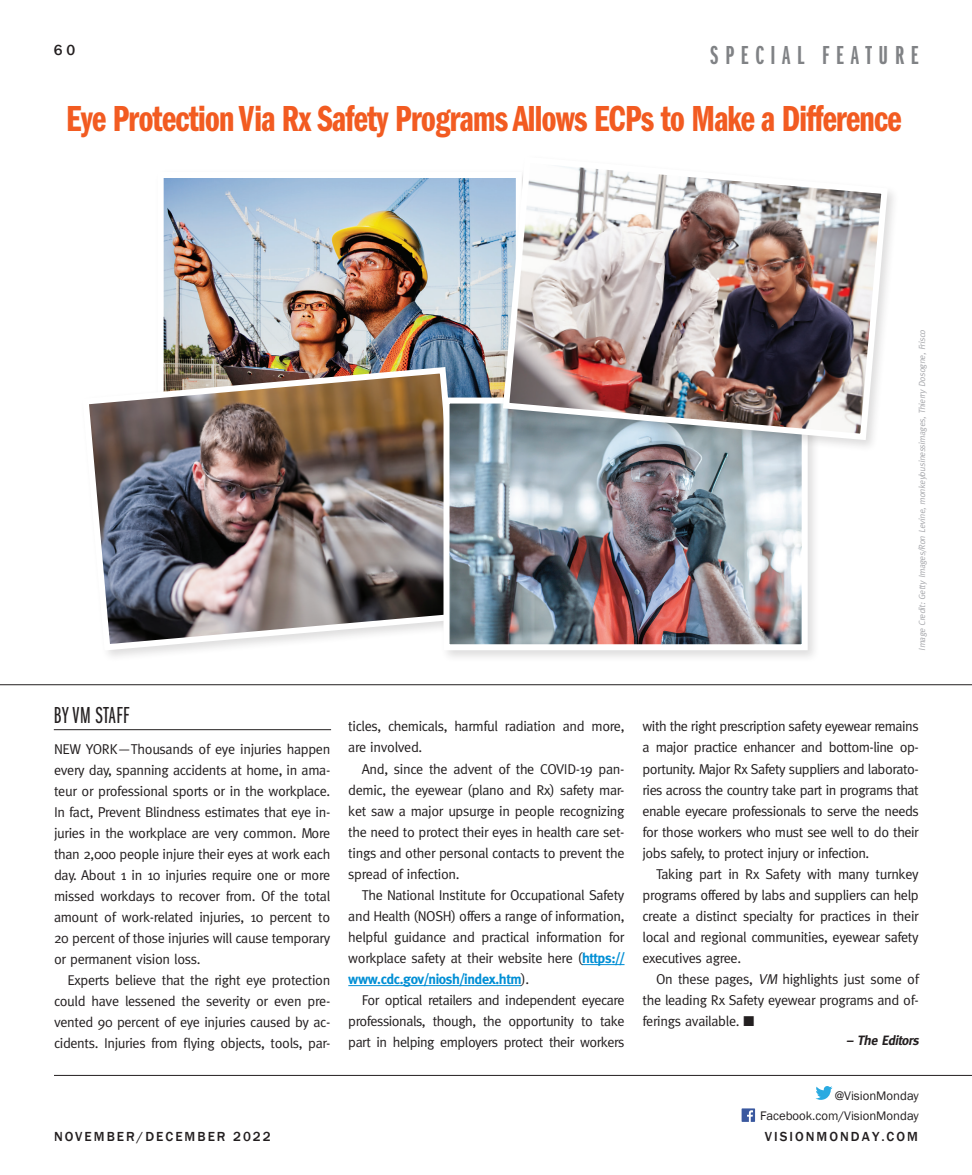
<style>
.page{position:relative;width:972px;height:1175px;background:#fff}
.page>*{position:absolute;margin:0;border:0;box-sizing:border-box;transform-origin:0 0}
.t1{font:37.5px "Franklin Gothic Demi Cmpr";letter-spacing:-.02em;color:#f25b21}
.category{font:27px "Franklin Gothic Demi X Cmpr";letter-spacing:.25em;color:#808285}
.Author_Byline{font:24px "Franklin Gothic Book X Cmpr";letter-spacing:.025em;color:#231f20}
.CATEGORY{font:500 15px "Franklin Gothic";color:#231f20}
.t2{font:14.25px/21px "Meta";letter-spacing:-.025em;color:#231f20;text-align:justify}
.CATEGORY-2{font:500 13.5px "Franklin Gothic";letter-spacing:.15em;color:#231f20}
.t3{font:italic 700 13.5px "Meta";color:#231f20}
.t4{font:12.75px "Franklin Gothic";color:#231f20}
.body_copy{font:italic 9px "Meta";color:#a8a9ad}
.s1{font-weight:700;color:#008fd5}
.s2{font-style:italic}
</style>
<div class="page">
<hr style="left:0;top:684px;width:972px;height:1px;background:#231f20">
<hr style="left:54px;top:1075px;width:918px;height:1px;background:#231f20">
<svg style="left:742px;top:1108px;width:13px;height:13px"></svg>
<svg style="left:815px;top:1086px;width:18px;height:13px"></svg>
<hr style="left:582px;top:964px;width:43px;height:1px;background:#008fd5">
<hr style="left:348px;top:985px;width:173px;height:1px;background:#008fd5">
<hr style="left:54px;top:729px;width:277px;height:1px;background:#231f20">
<img style="left:165px;top:179px;width:335px;height:215px">
<div style="left:158px;top:172px;width:364px;height:253px;border:6px solid #fff"></div>
<div style="left:80px;top:364px;width:400px;height:299px;background:#231f20;opacity:.15"></div>
<img style="left:80px;top:364px;width:391px;height:289px">
<div style="left:440px;top:394px;width:381px;height:269px;background:#231f20;opacity:.15"></div>
<img style="left:451px;top:404px;width:350px;height:239px">
<div style="left:444px;top:397px;width:364px;height:253px;border:6px solid #fff"></div>
<div style="left:500px;top:154px;width:400px;height:298px;background:#231f20;opacity:.15"></div>
<img style="left:500px;top:154px;width:391px;height:289px">
<p class="CATEGORY" style="left:54px;top:40px;width:23px">60</p>
<p class="category" style="left:710px;top:41px;width:210px">SPECIAL FEATURE</p>
<p class="t1" style="left:66px;top:98px;width:837px">Eye Protection Via Rx Safety Programs Allows ECPs to Make a Difference</p>
<p class="body_copy" style="left:917px;top:650px;width:324px;rotate:-90deg">Image Credit: Getty Images/Ron Levine, monkeybusinessimages, Thierry Dosogne, Frisco</p>
<p class="Author_Byline" style="left:54px;top:702px;width:77px">BY VM STAFF</p>
<p class="t2" style="left:54px;top:738px;width:278px">NEW YORK—Thousands of eye injuries happen every day, spanning accidents at home, in ama&shy;teur or professional sports or in the workplace.<br>In fact, Prevent Blindness estimates that eye in&shy;juries in the workplace are very common. More than 2,000 people injure their eyes at work each day. About 1 in 10 injuries require one or more missed workdays to recover from. Of the total amount of work-related injuries, 10 percent to 20 percent of those injuries will cause temporary or permanent vision loss.</p>
<p class="t2" style="left:54px;top:969px;width:278px;text-indent:14px">Experts believe that the right eye protection could have lessened the severity or even pre&shy;vented 90 percent of eye injuries caused by ac&shy;cidents. Injuries from flying objects, tools, par-</p>
<p class="t2" style="left:348px;top:716px;width:278px">ticles, chemicals, harmful radiation and more, are involved.</p>
<p class="t2" style="left:348px;top:758px;width:278px;text-indent:14px">And, since the advent of the COVID-19 pan&shy;demic, the eyewear (plano and Rx) safety mar&shy;ket saw a major upsurge in people recognizing the need to protect their eyes in health care set&shy;tings and other personal contacts to prevent the spread of infection.</p>
<p class="t2" style="left:348px;top:884px;width:278px;text-indent:14px">The National Institute for Occupational Safety and Health (NOSH) offers a range of information, helpful guidance and practical information for workplace safety at their website here (<span class="s1">https:// www.cdc.gov/niosh/index.htm</span>).</p>
<p class="t2" style="left:348px;top:989px;width:278px;text-indent:14px">For optical retailers and independent eyecare professionals, though, the opportunity to take part in helping employers protect their workers</p>
<p class="t2" style="left:643px;top:716px;width:278px">with the right prescription safety eyewear remains a major practice enhancer and bottom-line op&shy;portunity. Major Rx Safety suppliers and laborato&shy;ries across the country take part in programs that enable eyecare professionals to serve the needs for those workers who must see well to do their jobs safely, to protect injury or infection.</p>
<p class="t2" style="left:643px;top:863px;width:278px;text-indent:14px">Taking part in Rx Safety with many turnkey programs offered by labs and suppliers can help create a distinct specialty for practices in their local and regional communities, eyewear safety executives agree.</p>
<p class="t2" style="left:643px;top:968px;width:278px;text-indent:14px">On these pages, <span class="s2">VM</span> highlights just some of the leading Rx Safety eyewear programs and of&shy;ferings available. ■</p>
<p class="t3" style="left:846px;top:1032px;width:77px">– The Editors</p>
<p class="t4" style="left:835px;top:1087px;width:86px">@VisionMonday</p>
<p class="t4" style="left:760px;top:1107px;width:160px">Facebook.com/VisionMonday</p>
<p class="CATEGORY-2" style="left:54px;top:1128px;width:218px">NOVEMBER/DECEMBER 2022</p>
<p class="CATEGORY-2" style="left:765px;top:1128px;width:155px">VISIONMONDAY.COM</p>
</div>
